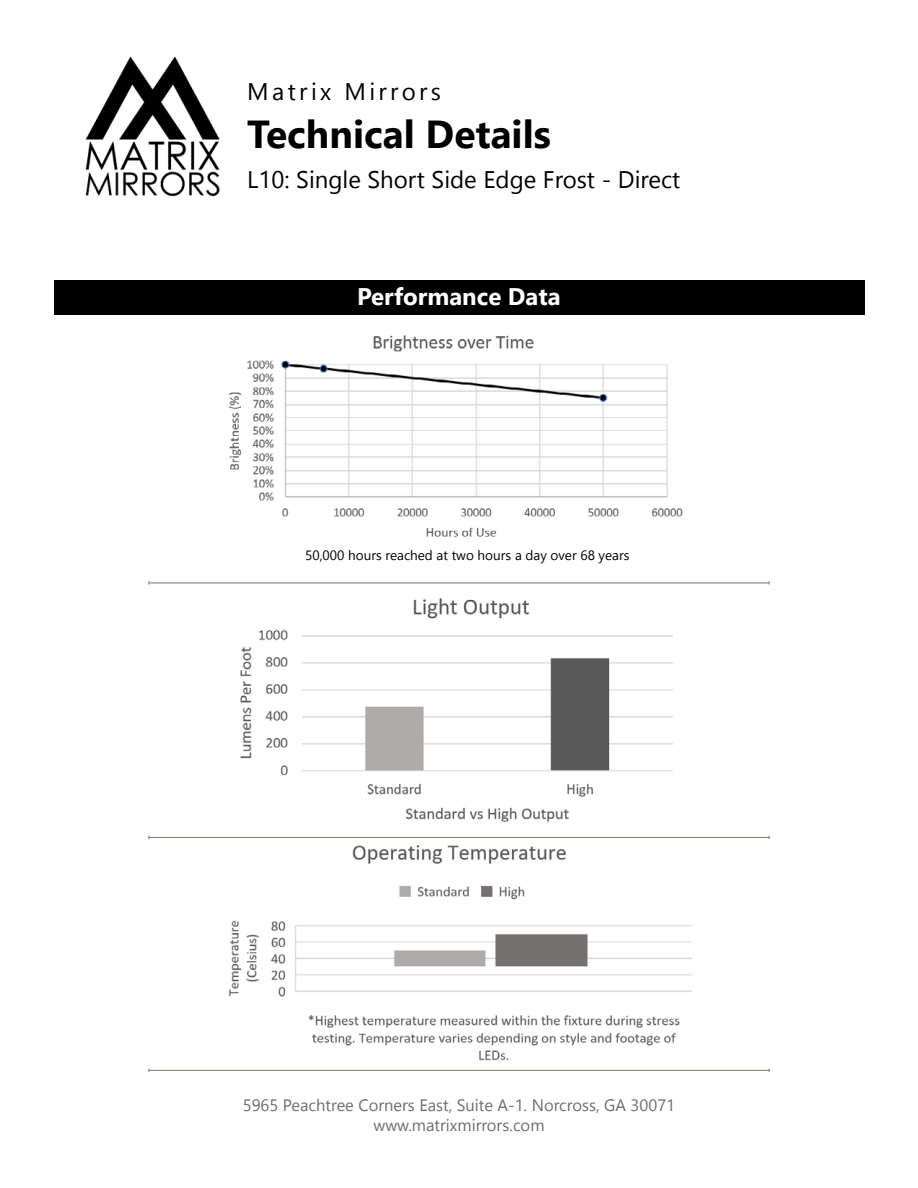
<style>
.page{position:relative;width:918px;height:1188px;background:#fff}
.page>*{position:absolute;margin:0;border:0;box-sizing:border-box;transform-origin:0 0}
.t1{font:700 39px "Nirmala UI";color:#000}
.t2{font:24px "Nirmala UI";color:#000}
.t3{font:700 24px "Nirmala UI";color:#fff}
.t4{font:24px "Nirmala UI";letter-spacing:.14em;color:#000}
.t5{font:16.5px/19.8px "Nirmala UI";color:#6d6e71;text-align:center}
.t6{font:13.5px "Nirmala UI";color:#000}
</style>
<div class="page">
<img style="left:85px;top:56px;width:135px;height:141px">
<img style="left:229px;top:335px;width:454px;height:202px">
<img style="left:218px;top:845px;width:482px;height:225px">
<img style="left:240px;top:598px;width:433px;height:225px">
<hr style="left:149px;top:1070px;width:620px;height:1px;background:#6e7d68">
<hr style="left:149px;top:837px;width:620px;height:1px;background:#6e7d68">
<hr style="left:149px;top:583px;width:620px;height:1px;background:#6e7d68">
<div style="left:54px;top:280px;width:810px;height:35px;background:#000"></div>
<h2 class="t4" style="left:247px;top:72px;width:195px">Matrix Mirrors</h2>
<h1 class="t1" style="left:247px;top:102px;width:305px">Technical Details</h1>
<h2 class="t2" style="left:247px;top:160px;width:434px">L10: Single Short Side Edge Frost - Direct</h2>
<h2 class="t3" style="left:357px;top:276px;width:205px">Performance Data</h2>
<p class="t6" style="left:305px;top:544px;width:326px">50,000 hours reached at two hours a day over 68 years</p>
<p class="t5" style="left:243px;top:1094px;width:434px">5965 Peachtree Corners East, Suite A-1. Norcross, GA 30071 www.matrixmirrors.com</p>
</div>
